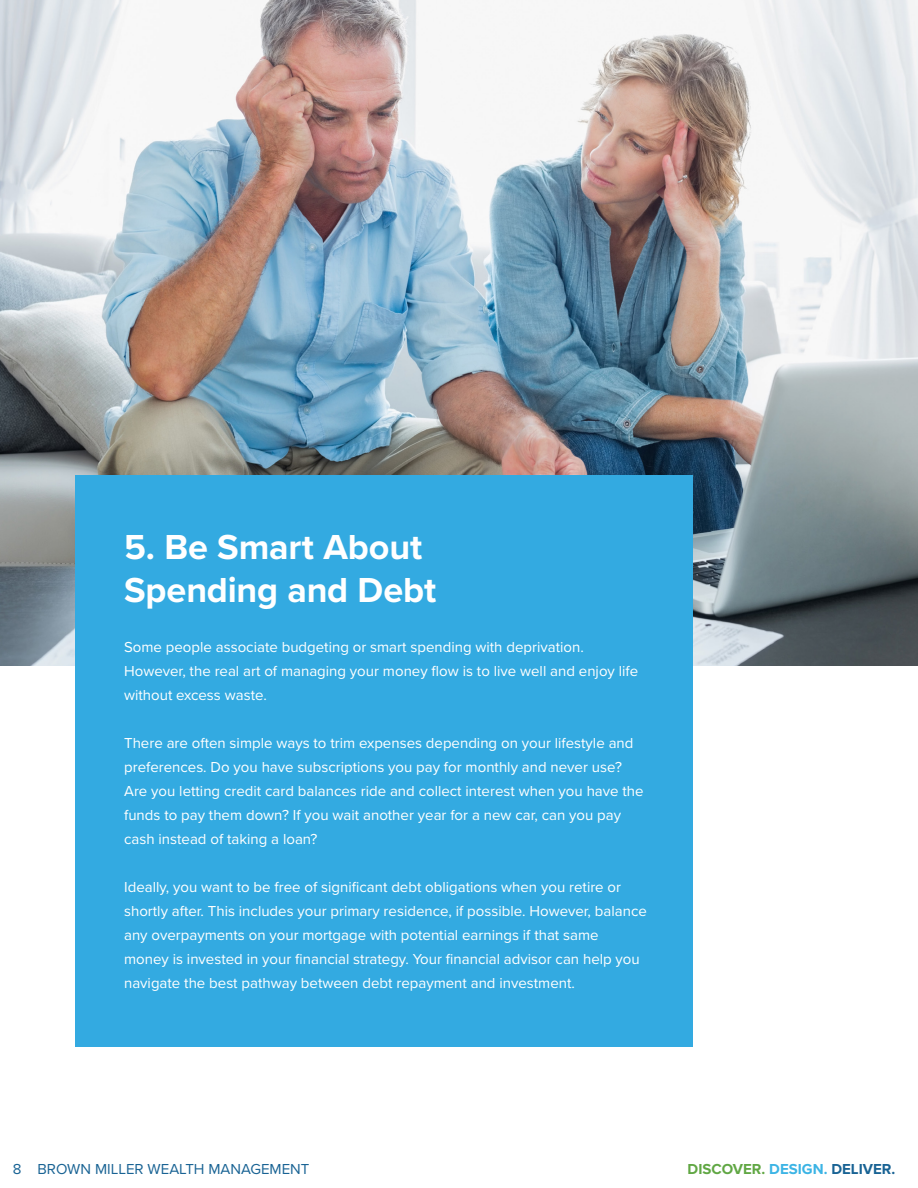
<style>
.page{position:relative;width:918px;height:1188px;background:#fff}
.page>*{position:absolute;margin:0;border:0;box-sizing:border-box;transform-origin:0 0}
.t1{font:700 36px/43.2px "Proxima Nova";letter-spacing:-.005em;color:#fff}
.t2{font:15px/24px "Proxima Nova";color:#fff}
.t3{font:15px "Proxima Nova";color:#196394}
.t4{font:700 15px "Proxima Nova";color:#61a744}
.s1{color:#3cb4e5}
.s2{color:#196394}
</style>
<div class="page">
<img style="left:0;top:0;width:918px;height:665px">
<div style="left:76px;top:475px;width:617px;height:572px;background:#33aae1"></div>
<p class="t1" style="left:124px;top:524px;width:314px">5. Be Smart About<br>Spending and Debt</p>
<p class="t2" style="left:124px;top:634px;width:516px">Some people associate budgeting or smart spending with deprivation.<br>However, the real art of managing your money flow is to live well and enjoy life without excess waste.</p>
<p class="t2" style="left:124px;top:730px;width:521px">There are often simple ways to trim expenses depending on your lifestyle and preferences. Do you have subscriptions you pay for monthly and never use?<br>Are you letting credit card balances ride and collect interest when you have the funds to pay them down? If you wait another year for a new car, can you pay cash instead of taking a loan?</p>
<p class="t2" style="left:124px;top:874px;width:524px">Ideally, you want to be free of significant debt obligations when you retire or shortly after. This includes your primary residence, if possible. However, balance any overpayments on your mortgage with potential earnings if that same money is invested in your financial strategy. Your financial advisor can help you navigate the best pathway between debt repayment and investment.</p>
<p class="t3" style="left:13px;top:1158px;width:298px">8 BROWN MILLER WEALTH MANAGEMENT</p>
<p class="t4" style="left:688px;top:1158px;width:209px">DISCOVER. <span class="s1">DESIGN.</span> <span class="s2">DELIVER.</span></p>
</div>
